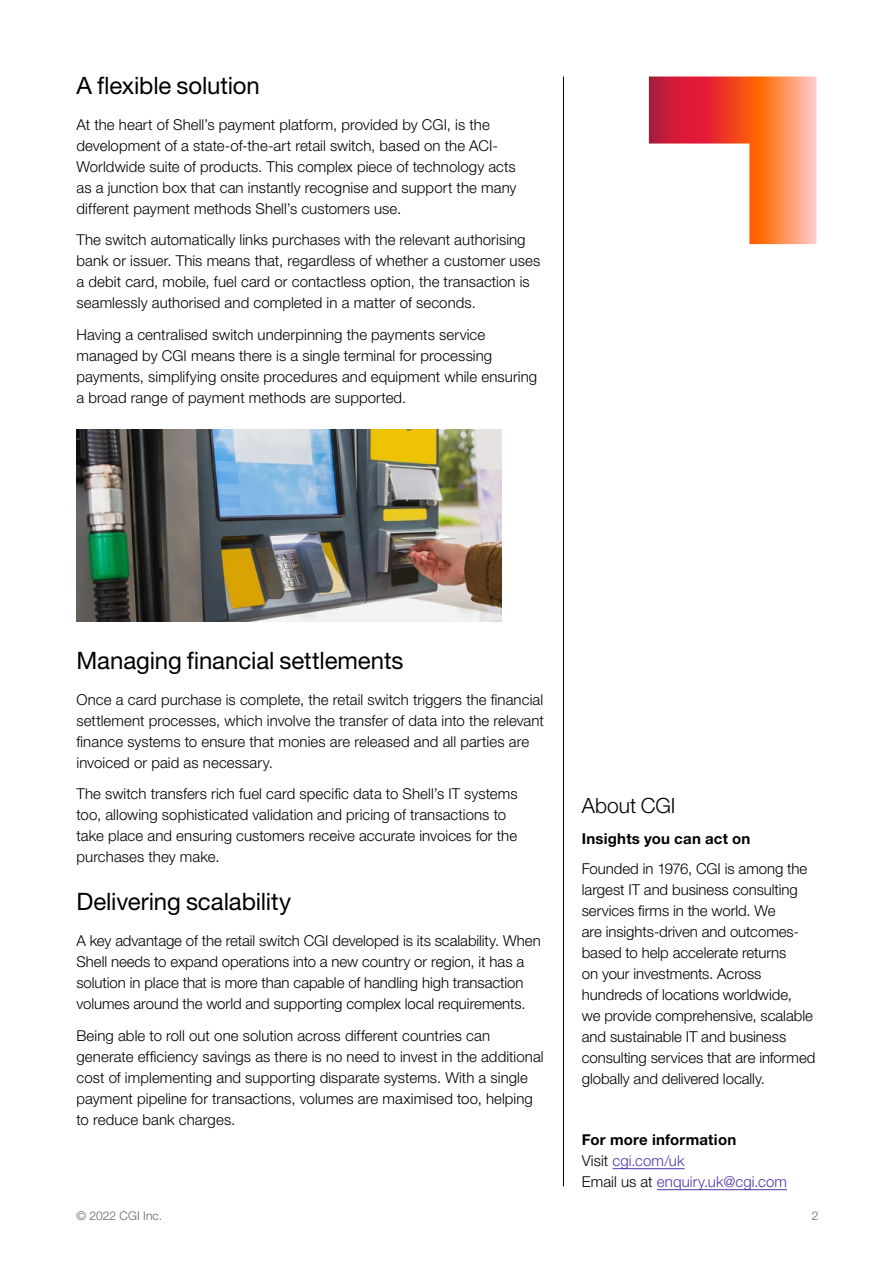
<style>
.page{position:relative;width:893px;height:1263px;background:#fff}
.page>*{position:absolute;margin:0;border:0;box-sizing:border-box;transform-origin:0 0}
.t1{font:24px "Helvetica Neue LT Pro";letter-spacing:-.005em;color:#000}
.t2{font:300 21px "Helvetica Neue LT Pro";letter-spacing:-.005em;color:#000}
.t3{font:300 15px/21px "Helvetica Neue LT Pro";letter-spacing:.005em;color:#000}
.t4{font:300 15px/21px "Helvetica Neue LT Pro";letter-spacing:.005em;color:#5236ab}
.t5{font:700 15px "Helvetica Neue LT Pro";letter-spacing:.015em;color:#000}
.t6{font:300 12px "Helvetica Neue LT Pro";letter-spacing:.01em;color:#646363}
.s1{font-weight:700;color:#000}
.s2{color:#000}
</style>
<div class="page">
<hr style="left:563px;top:77px;width:1px;height:1109px;background:#000">
<img style="left:76px;top:430px;width:426px;height:191px">
<hr style="left:613px;top:1168px;width:72px;height:1px;background:#5236ab">
<hr style="left:657px;top:1189px;width:130px;height:1px;background:#5236ab">
<svg style="left:649px;top:76px;width:167px;height:168px"></svg>
<h1 class="t1" style="left:76px;top:71px;width:185px">A flexible solution</h1>
<p class="t3" style="left:76px;top:113px;width:442px">At the heart of Shell’s payment platform, provided by CGI, is the development of a state-of-the-art retail switch, based on the ACI-Worldwide suite of products. This complex piece of technology acts as a junction box that can instantly recognise and support the many different payment methods Shell’s customers use.</p>
<p class="t3" style="left:76px;top:229px;width:465px">The switch automatically links purchases with the relevant authorising bank or issuer. This means that, regardless of whether a customer uses a debit card, mobile, fuel card or contactless option, the transaction is seamlessly authorised and completed in a matter of seconds.</p>
<p class="t3" style="left:76px;top:324px;width:462px">Having a centralised switch underpinning the payments service managed by CGI means there is a single terminal for processing payments, simplifying onsite procedures and equipment while ensuring a broad range of payment methods are supported.</p>
<h1 class="t1" style="left:76px;top:646px;width:328px">Managing financial settlements</h1>
<p class="t3" style="left:76px;top:689px;width:469px">Once a card purchase is complete, the retail switch triggers the financial settlement processes, which involve the transfer of data into the relevant finance systems to ensure that monies are released and all parties are invoiced or paid as necessary.</p>
<p class="t3" style="left:76px;top:783px;width:443px">The switch transfers rich fuel card specific data to Shell’s IT systems too, allowing sophisticated validation and pricing of transactions to take place and ensuring customers receive accurate invoices for the purchases they make.</p>
<h1 class="t1" style="left:76px;top:887px;width:216px">Delivering scalability</h1>
<p class="t3" style="left:76px;top:930px;width:466px">A key advantage of the retail switch CGI developed is its scalability. When Shell needs to expand operations into a new country or region, it has a solution in place that is more than capable of handling high transaction volumes around the world and supporting complex local requirements.</p>
<p class="t3" style="left:76px;top:1024px;width:469px">Being able to roll out one solution across different countries can generate efficiency savings as there is no need to invest in the additional cost of implementing and supporting disparate systems. With a single payment pipeline for transactions, volumes are maximised too, helping to reduce bank charges.</p>
<h2 class="t2" style="left:582px;top:792px;width:95px">About CGI</h2>
<p class="t5" style="left:582px;top:829px;width:170px">Insights you can act on</p>
<p class="t3" style="left:582px;top:857px;width:235px">Founded in 1976, CGI is among the largest IT and business consulting services firms in the world. We<br>are insights-driven and outcomes&shy;based to help accelerate returns<br>on your investments. Across hundreds of locations worldwide,<br>we provide comprehensive, scalable and sustainable IT and business consulting services that are informed globally and delivered locally.</p>
<p class="t4" style="left:582px;top:1128px;width:207px"><span class="s1">For more information<br></span><span class="s2">Visit</span> cgi.com/uk<br><span class="s2">Email us at</span> enquiry.uk@cgi.com</p>
<p class="t6" style="left:76px;top:1209px;width:87px">© 2022 CGI Inc.</p>
<p class="t6" style="left:812px;top:1209px;width:8px">2</p>
</div>
